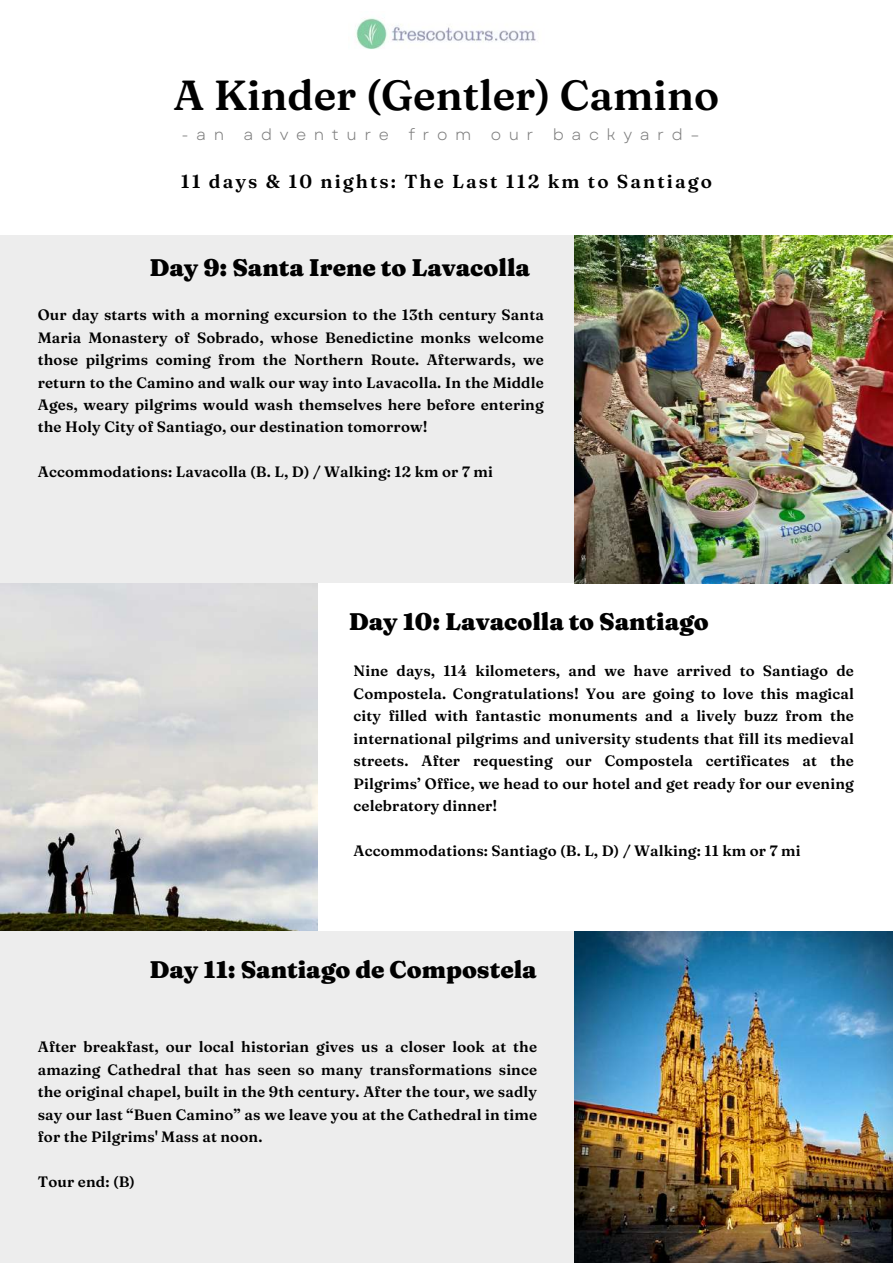
<style>
.page{position:relative;width:893px;height:1264px;background:#fff}
.page>*{position:absolute;margin:0;border:0;box-sizing:border-box;transform-origin:0 0}
.t1{font:600 42px "Fraunces 9 pt";color:#000}
.t2{font:900 24px "Fraunces 9 pt";color:#000}
.t3{font:600 18.75px "Fraunces 9 pt";letter-spacing:.11em;color:#000}
.t4{font:15.75px "Garet";letter-spacing:.48em;color:#7d7d7d}
.t5{font:600 15px/22.5px "Fraunces 9 pt";letter-spacing:.01em;color:#000;text-align:justify}
</style>
<div class="page">
<div style="left:0;top:235px;width:575px;height:348px;background:#ededed"></div>
<img style="left:575px;top:235px;width:317px;height:348px">
<img style="left:0;top:583px;width:317px;height:348px">
<div style="left:0;top:931px;width:575px;height:331px;background:#ededed"></div>
<img style="left:575px;top:931px;width:317px;height:331px">
<img style="left:356px;top:18px;width:180px;height:31px">
<h1 class="t1" style="left:173px;top:69px;width:547px">A Kinder (Gentler) Camino</h1>
<p class="t4" style="left:181px;top:123px;width:519px">-an adventure from our backyard–</p>
<p class="t3" style="left:181px;top:170px;width:532px">11 days &amp; 10 nights: The Last 112 km to Santiago</p>
<h2 class="t2" style="left:149px;top:253px;width:382px">Day 9: Santa Irene to Lavacolla</h2>
<p class="t5" style="left:38px;top:303px;width:507px">Our day starts with a morning excursion to the 13th century Santa Maria Monastery of Sobrado, whose Benedictine monks welcome those pilgrims coming from the Northern Route. Afterwards, we return to the Camino and walk our way into Lavacolla. In the Middle Ages, weary pilgrims would wash themselves here before entering the Holy City of Santiago, our destination tomorrow!</p>
<p class="t5" style="left:38px;top:461px;width:456px">Accommodations: Lavacolla (B. L, D) / Walking: 12 km or 7 mi</p>
<h2 class="t2" style="left:349px;top:607px;width:361px">Day 10: Lavacolla to Santiago</h2>
<p class="t5" style="left:353px;top:659px;width:501px">Nine days, 114 kilometers, and we have arrived to Santiago de Compostela. Congratulations! You are going to love this magical city filled with fantastic monuments and a lively buzz from the international pilgrims and university students that fill its medieval streets. After requesting our Compostela certificates at the Pilgrims’ Office, we head to our hotel and get ready for our evening celebratory dinner!</p>
<p class="t5" style="left:353px;top:839px;width:448px">Accommodations: Santiago (B. L, D) / Walking: 11 km or 7 mi</p>
<h2 class="t2" style="left:149px;top:954px;width:388px">Day 11: Santiago de Compostela</h2>
<p class="t5" style="left:38px;top:1035px;width:501px">After breakfast, our local historian gives us a closer look at the amazing Cathedral that has seen so many transformations since the original chapel, built in the 9th century. After the tour, we sadly say our last “Buen Camino” as we leave you at the Cathedral in time for the Pilgrims' Mass at noon.</p>
<p class="t5" style="left:38px;top:1170px;width:99px">Tour end: (B)</p>
</div>
